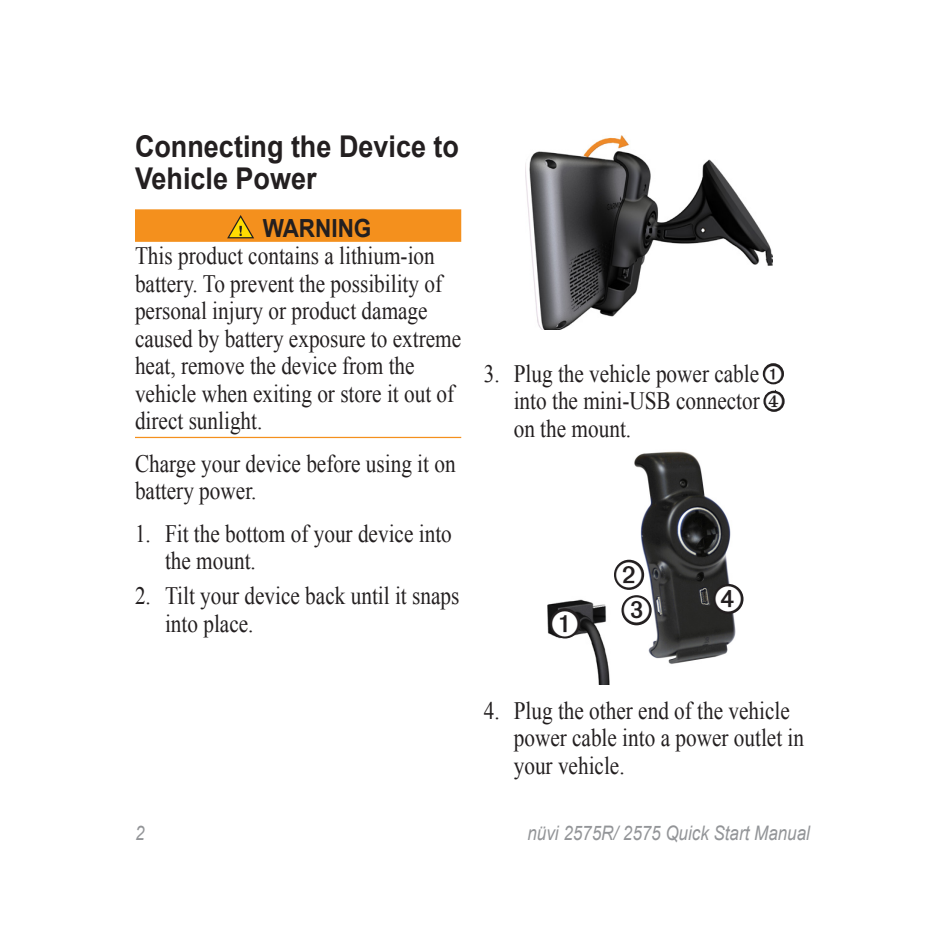
<style>
.page{position:relative;width:945px;height:945px;background:#fff}
.page>*{position:absolute;margin:0;border:0;box-sizing:border-box;transform-origin:0 0}
.Heading_2__Chapter{font:700 30px/32.5px "Arial";color:#231f20;scale:.9 1}
.Procedure{font:25px/27.5px "Times New Roman";color:#231f20;scale:.85 1}
.ANSI_Warning_Body{font:25px/27.5px "Times New Roman";color:#231f20;scale:.85 1}
.Body_Text{font:25px/27.5px "Times New Roman";color:#231f20;scale:.85 1}
.ANSI_WARNING_Panel{font:700 25px "Arial";color:#231f20;scale:.9 1}
.t1{font:italic 20px "Arial";color:#939598;scale:.85 1}
.s1{color:#fff}
</style>
<div class="page">
<div style="left:135px;top:209px;width:326px;height:33px;background:#f4901d"></div>
<hr style="left:135px;top:437px;width:326px;height:1px;background:#f4901d">
<svg style="left:227px;top:215px;width:27px;height:24px"></svg>
<svg style="left:762px;top:363px;width:23px;height:49px"></svg>
<img style="left:548px;top:599px;width:62px;height:85px">
<img style="left:634px;top:451px;width:102px;height:213px">
<img style="left:525px;top:135px;width:247px;height:194px">
<svg style="left:548px;top:606px;width:35px;height:35px"></svg>
<svg style="left:614px;top:557px;width:40px;height:71px"></svg>
<svg style="left:711px;top:581px;width:33px;height:36px"></svg>
<p class="Heading_2__Chapter" style="left:135px;top:131px;width:362px">Connecting the Device to<br>Vehicle Power</p>
<p class="ANSI_WARNING_Panel" style="left:263px;top:212px;width:122px">WARNING</p>
<p class="ANSI_Warning_Body" style="left:135px;top:242px;width:385px">This product contains a lithium-ion battery. To prevent the possibility of personal injury or product damage caused by battery exposure to extreme heat, remove the device from the vehicle when exiting or store it out of direct sunlight.</p>
<p class="Body_Text" style="left:135px;top:449px;width:379px">Charge your device before using it on battery power.</p>
<p class="Procedure" style="left:165px;top:519px;width:339px;text-indent:-30px">1. Fit the bottom of your device into the mount.</p>
<p class="Procedure" style="left:165px;top:582px;width:348px;text-indent:-30px">2. Tilt your device back until it snaps into place.</p>
<p class="Procedure" style="left:514px;top:359px;width:318px;text-align:justify;text-indent:-30px">3. Plug the vehicle power cable <span class="s1">➊ </span>into the mini-USB connector <span class="s1">❹ </span>on the mount.</p>
<p class="Procedure" style="left:514px;top:696px;width:343px;text-indent:-30px">4. Plug the other end of the vehicle power cable into a power outlet in your vehicle.</p>
<p class="t1" style="left:135px;top:820px;width:13px">2</p>
<p class="t1" style="left:527px;top:820px;width:334px">nüvi 2575R/ 2575 Quick Start Manual</p>
</div>
